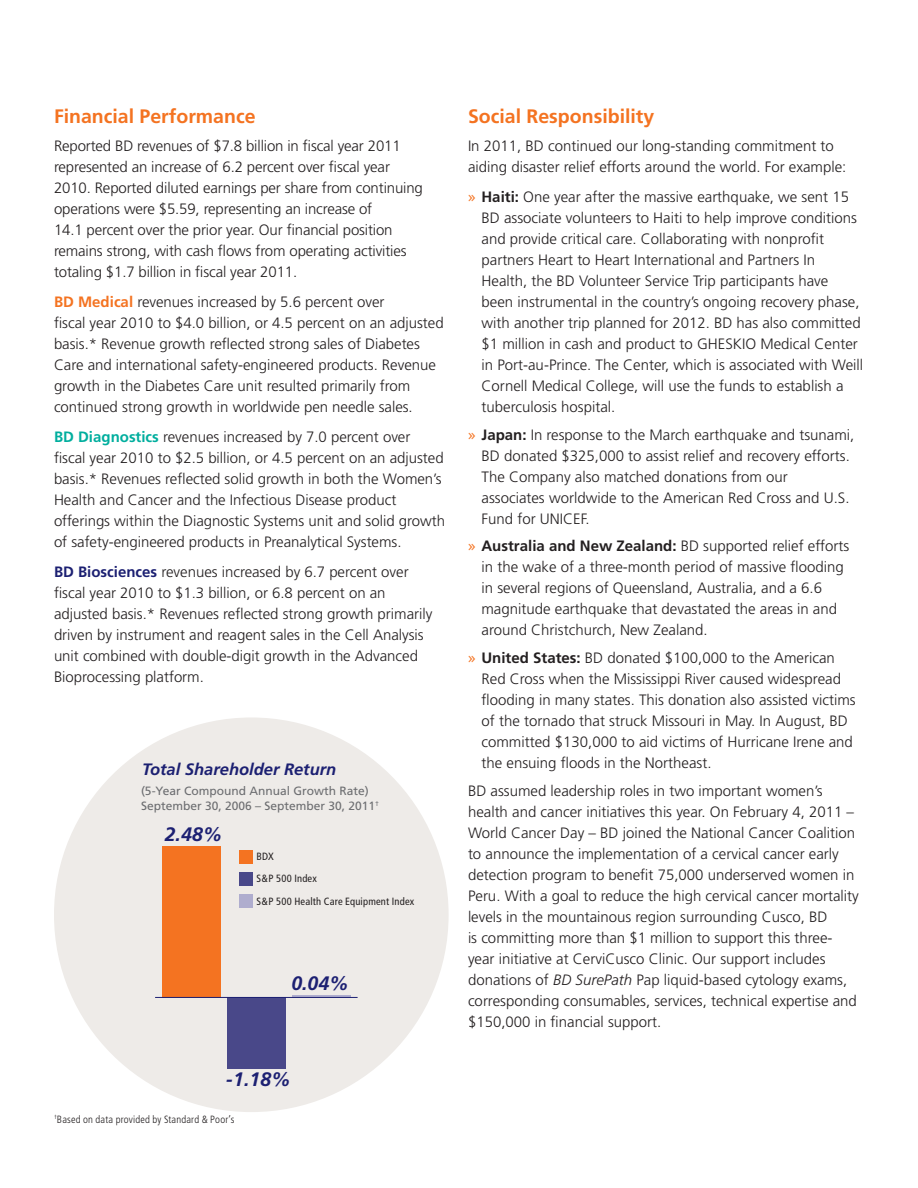
<style>
.page{position:relative;width:918px;height:1188px;background:#fff}
.page>*{position:absolute;margin:0;border:0;box-sizing:border-box;transform-origin:0 0}
.Subhead{font:700 19.5px "Frutiger";color:#f47321}
.intro_txt_blue{font:italic 700 19.5px "Frutiger";color:#1c2072}
.chart-title{font:italic 700 16.5px "Frutiger";color:#1c2072}
._5__Body_Copy__10_14{font:300 15px/21px "Frutiger";color:#231f20}
.Subhead-2{font:12px/15px "Frutiger";color:#6c6d70}
.chart_leg{font:condensed 10.5px "Frutiger";letter-spacing:.02em;color:#231f20}
.cap{font:300 condensed 10.5px "Frutiger";letter-spacing:.015em;color:#231f20}
.s1{font-weight:700;color:#f47321}
.s2{font-weight:700;color:#00ae9e}
.s3{font-weight:700;color:#1c2072}
.s4{font-family:"Lucida Grande";font-weight:400;color:#f47321}
.s5{font-weight:700}
.s6{font-style:italic}
</style>
<div class="page">
<div style="left:54px;top:717px;width:395px;height:395px;background:#eeebe8;border-radius:50%"></div>
<hr style="left:292px;top:995px;width:59px;height:2px;background:#afadce">
<div style="left:227px;top:997px;width:59px;height:72px;background:#494889"></div>
<div style="left:162px;top:846px;width:59px;height:151px;background:#f47321"></div>
<hr style="left:155px;top:997px;width:203px;height:1px;background:#1c2072">
<div style="left:239px;top:872px;width:14px;height:14px;background:#494889"></div>
<div style="left:239px;top:850px;width:14px;height:14px;background:#f47321"></div>
<div style="left:239px;top:894px;width:14px;height:14px;background:#afadce"></div>
<p class="Subhead" style="left:54px;top:105px;width:203px">Financial Performance</p>
<p class="_5__Body_Copy__10_14" style="left:54px;top:135px;width:370px">Reported BD revenues of $7.8 billion in fiscal year 2011 represented an increase of 6.2 percent over fiscal year 2010. Reported diluted earnings per share from continuing operations were $5.59, representing an increase of<br>14.1 percent over the prior year. Our financial position remains strong, with cash flows from operating activities totaling $1.7 billion in fiscal year 2011.</p>
<p class="_5__Body_Copy__10_14" style="left:54px;top:291px;width:391px"><span class="s1">BD Medical</span> revenues increased by 5.6 percent over<br>fiscal year 2010 to $4.0 billion, or 4.5 percent on an adjusted basis.* Revenue growth reflected strong sales of Diabetes Care and international safety-engineered products. Revenue growth in the Diabetes Care unit resulted primarily from continued strong growth in worldwide pen needle sales.</p>
<p class="_5__Body_Copy__10_14" style="left:54px;top:426px;width:393px"><span class="s2">BD Diagnostics</span> revenues increased by 7.0 percent over fiscal year 2010 to $2.5 billion, or 4.5 percent on an adjusted basis.* Revenues reflected solid growth in both the Women’s Health and Cancer and the Infectious Disease product offerings within the Diagnostic Systems unit and solid growth of safety-engineered products in Preanalytical Systems.</p>
<p class="_5__Body_Copy__10_14" style="left:54px;top:561px;width:380px"><span class="s3">BD Biosciences</span> revenues increased by 6.7 percent over fiscal year 2010 to $1.3 billion, or 6.8 percent on an adjusted basis.* Revenues reflected strong growth primarily driven by instrument and reagent sales in the Cell Analysis unit combined with double-digit growth in the Advanced Bioprocessing platform.</p>
<p class="chart-title" style="left:142px;top:759px;width:196px">Total Shareholder Return</p>
<p class="Subhead-2" style="left:141px;top:784px;width:240px">(5-Year Compound Annual Growth Rate)<br>September 30, 2006 – September 30, 2011<sup>†</sup></p>
<p class="intro_txt_blue" style="left:165px;top:823px;width:59px">2.48%</p>
<p class="chart_leg" style="left:256px;top:850px;width:19px">BDX</p>
<p class="chart_leg" style="left:256px;top:873px;width:62px">S&amp;P 500 Index</p>
<p class="chart_leg" style="left:256px;top:895px;width:160px">S&amp;P 500 Health Care Equipment Index</p>
<p class="intro_txt_blue" style="left:291px;top:972px;width:59px">0.04%</p>
<p class="intro_txt_blue" style="left:226px;top:1068px;width:67px">-1.18%</p>
<p class="cap" style="left:54px;top:1113px;width:182px"><sup>†</sup>Based on data provided by Standard &amp; Poor’s</p>
<p class="Subhead" style="left:468px;top:105px;width:188px">Social Responsibility</p>
<p class="_5__Body_Copy__10_14" style="left:468px;top:135px;width:380px">In 2011, BD continued our long-standing commitment to aiding disaster relief efforts around the world. For example:</p>
<p class="_5__Body_Copy__10_14" style="left:482px;top:186px;width:383px;text-indent:-14px"><span class="s4">»</span> <span class="s5">Haiti:</span> One year after the massive earthquake, we sent 15<br>BD associate volunteers to Haiti to help improve conditions and provide critical care. Collaborating with nonprofit partners Heart to Heart International and Partners In Health, the BD Volunteer Service Trip participants have been instrumental in the country’s ongoing recovery phase, with another trip planned for 2012. BD has also committed $1 million in cash and product to GHESKIO Medical Center in Port-au-Prince. The Center, which is associated with Weill Cornell Medical College, will use the funds to establish a tuberculosis hospital.</p>
<p class="_5__Body_Copy__10_14" style="left:482px;top:424px;width:374px;text-indent:-14px"><span class="s4">»</span> <span class="s5">Japan:</span> In response to the March earthquake and tsunami, BD donated $325,000 to assist relief and recovery efforts.<br>The Company also matched donations from our associates worldwide to the American Red Cross and U.S.<br>Fund for UNICEF.</p>
<p class="_5__Body_Copy__10_14" style="left:482px;top:536px;width:369px;text-indent:-14px"><span class="s4">»</span> <span class="s5">Australia and New Zealand:</span> BD supported relief efforts in the wake of a three-month period of massive flooding in several regions of Queensland, Australia, and a 6.6 magnitude earthquake that devastated the areas in and around Christchurch, New Zealand.</p>
<p class="_5__Body_Copy__10_14" style="left:482px;top:647px;width:376px;text-indent:-14px"><span class="s4">»</span> <span class="s5">United States:</span> BD donated $100,000 to the American Red Cross when the Mississippi River caused widespread flooding in many states. This donation also assisted victims of the tornado that struck Missouri in May. In August, BD committed $130,000 to aid victims of Hurricane Irene and the ensuing floods in the Northeast.</p>
<p class="_5__Body_Copy__10_14" style="left:468px;top:780px;width:392px">BD assumed leadership roles in two important women’s health and cancer initiatives this year. On February 4, 2011 – World Cancer Day – BD joined the National Cancer Coalition to announce the implementation of a cervical cancer early detection program to benefit 75,000 underserved women in Peru. With a goal to reduce the high cervical cancer mortality levels in the mountainous region surrounding Cusco, BD<br>is committing more than $1 million to support this three&shy;year initiative at CerviCusco Clinic. Our support includes donations of <span class="s6">BD SurePath</span> Pap liquid-based cytology exams, corresponding consumables, services, technical expertise and $150,000 in financial support.</p>
</div>
